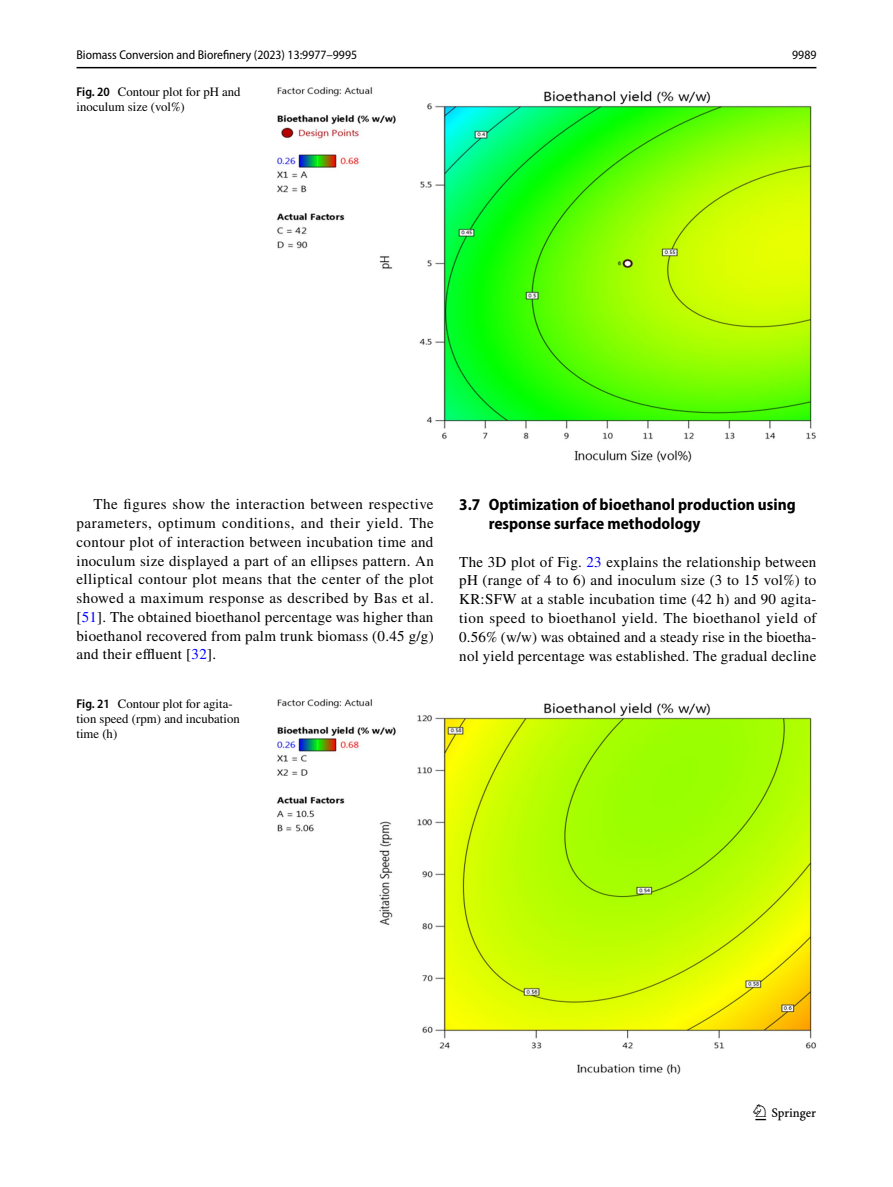
<style>
.page{position:relative;width:893px;height:1187px;background:#fff}
.page>*{position:absolute;margin:0;border:0;box-sizing:border-box;transform-origin:0 0}
.t1{font:22.5px "Springnew Regular 3";color:#000}
.t2{font:700 semi-condensed 16.5px/18.8px "Myriad Pro";color:#000}
.t3{font:15px/18.8px "STIX";letter-spacing:.015em;color:#000;text-align:justify}
.t4{font:12.75px/15px "STIX";color:#000}
.t5{font:semi-condensed 12.75px "Myriad Pro";color:#000}
.s1{font-family:"Myriad Pro";font-weight:600;font-stretch:semi-condensed}
.s2{color:#00f}
</style>
<div class="page">
<hr style="left:77px;top:67px;width:739px;height:1px;background:#000">
<img style="left:276px;top:87px;width:540px;height:376px">
<img style="left:276px;top:699px;width:540px;height:374px">
<p class="t5" style="left:77px;top:48px;width:282px">Biomass Conversion and Biorefinery (2023) 13:9977–9995</p>
<p class="t5" style="left:792px;top:48px;width:26px">9989</p>
<p class="t4" style="left:77px;top:85px;width:166px"><span class="s1">Fig. 20</span> Contour plot for pH and inoculum size (vol%)</p>
<p class="t3" style="left:77px;top:496px;width:359px;text-indent:17px">The figures show the interaction between respective parameters, optimum conditions, and their yield. The contour plot of interaction between incubation time and inoculum size displayed a part of an ellipses pattern. An elliptical contour plot means that the center of the plot showed a maximum response as described by Bas et al. [<span class="s2">51</span>]. The obtained bioethanol percentage was higher than bioethanol recovered from palm trunk biomass (0.45 g/g) and their effluent [<span class="s2">32</span>].</p>
<p class="t2" style="left:489px;top:495px;width:309px;text-indent:-29px">3.7 Optimization of bioethanol production using response surface methodology</p>
<p class="t3" style="left:459px;top:553px;width:359px">The 3D plot of Fig. <span class="s2">23</span> explains the relationship between pH (range of 4 to 6) and inoculum size (3 to 15 vol%) to KR:SFW at a stable incubation time (42 h) and 90 agita&shy;tion speed to bioethanol yield. The bioethanol yield of 0.56% (w/w) was obtained and a steady rise in the bioetha&shy;nol yield percentage was established. The gradual decline</p>
<p class="t4" style="left:77px;top:697px;width:165px"><span class="s1">Fig. 21</span> Contour plot for agita&shy;tion speed (rpm) and incubation time (h)</p>
<h1 class="t1" style="left:755px;top:1104px;width:62px">1 3</h1>
</div>
